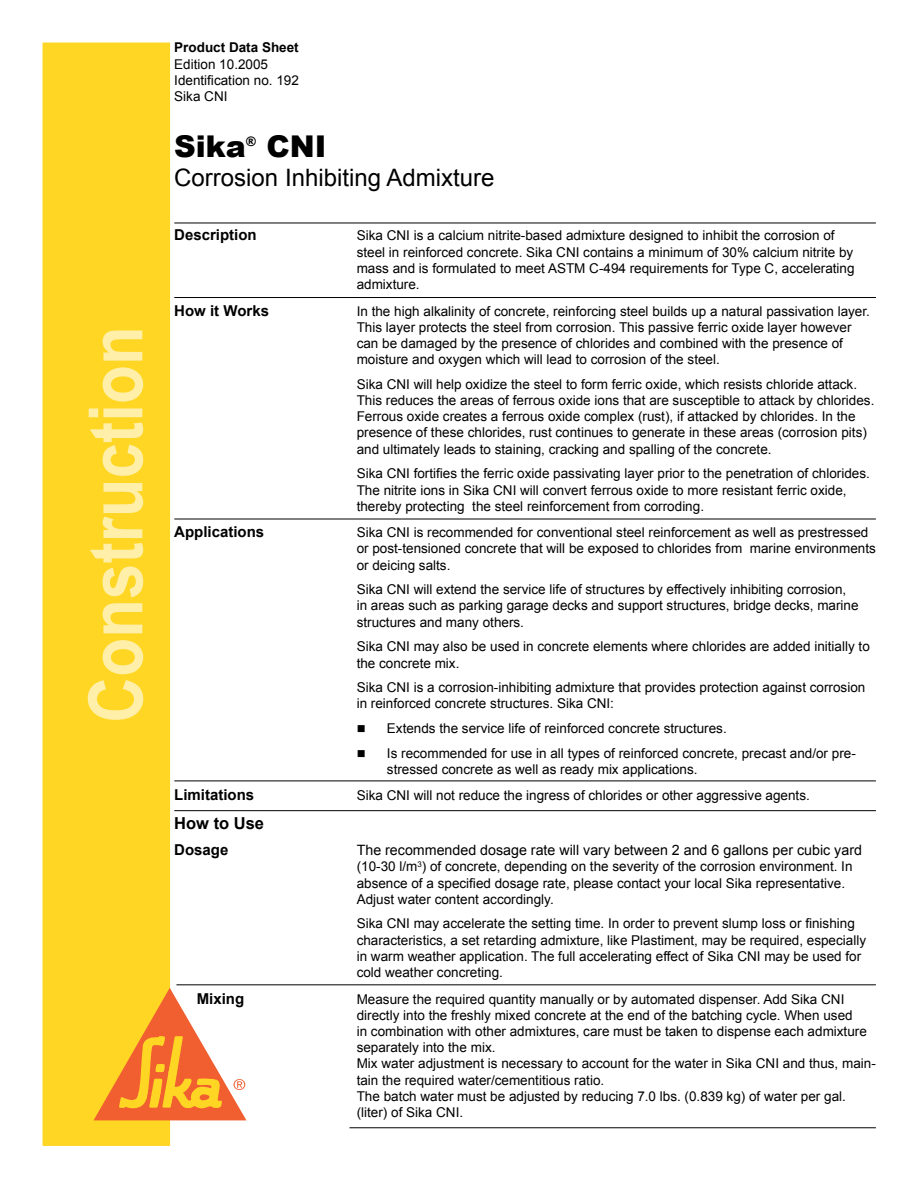
<style>
.page{position:relative;width:918px;height:1188px;background:#fff}
.page>*{position:absolute;margin:0;border:0;box-sizing:border-box;transform-origin:0 0}
.t1{font:700 75px "Arial";color:#ffefa8;scale:.85 1}
.t2{font:900 30px "Arial";color:#000}
.t3{font:24px "Arial";color:#000}
.t4{font:700 16.5px "Arial";color:#000}
.t5{font:700 15px "Arial";color:#000}
.t6{font:14.25px "Arial";color:#000}
.t7{font:13.5px/16.2px "Arial";color:#000}
.t8{font:700 13.5px "Arial";color:#000}
.t9{font:900 13.05px "Arial";color:#000}
</style>
<div class="page">
<hr style="left:174px;top:223px;width:702px;height:1px;background:#000">
<div style="left:43px;top:43px;width:127px;height:1103px;background:#ffd624"></div>
<svg style="left:94px;top:988px;width:152px;height:132px"></svg>
<hr style="left:174px;top:519px;width:702px;height:1px;background:#000">
<hr style="left:174px;top:781px;width:702px;height:1px;background:#000">
<hr style="left:174px;top:810px;width:702px;height:1px;background:#000">
<hr style="left:174px;top:297px;width:702px;height:1px;background:#000">
<hr style="left:176px;top:985px;width:700px;height:1px;background:#000">
<hr style="left:350px;top:1128px;width:526px;height:1px;background:#000">
<h1 class="t1" style="left:67px;top:723px;width:468px;rotate:-90deg">Construction</h1>
<p class="t8" style="left:174px;top:39px;width:126px">Product Data Sheet</p>
<p class="t7" style="left:174px;top:56px;width:126px">Edition 10.2005<br>Identification no. 192<br>Sika CNI</p>
<h2 class="t2" style="left:174px;top:124px;width:73px">Sika</h2>
<p class="t9" style="left:246px;top:132px;width:12px">®</p>
<h2 class="t2" style="left:266px;top:124px;width:61px">CNI</h2>
<h3 class="t3" style="left:174px;top:162px;width:322px">Corrosion Inhibiting Admixture</h3>
<p class="t5" style="left:174px;top:225px;width:84px">Description</p>
<p class="t7" style="left:357px;top:228px;width:499px">Sika CNI is a calcium nitrite-based admixture designed to inhibit the corrosion of steel in reinforced concrete. Sika CNI contains a minimum of 30% calcium nitrite by mass and is formulated to meet ASTM C-494 requirements for Type C, accelerating admixture.</p>
<p class="t5" style="left:174px;top:300px;width:96px">How it Works</p>
<p class="t7" style="left:357px;top:303px;width:515px">In the high alkalinity of concrete, reinforcing steel builds up a natural passivation layer.<br>This layer protects the steel from corrosion. This passive ferric oxide layer however can be damaged by the presence of chlorides and combined with the presence of moisture and oxygen which will lead to corrosion of the steel.</p>
<p class="t7" style="left:357px;top:376px;width:519px">Sika CNI will help oxidize the steel to form ferric oxide, which resists chloride attack.<br>This reduces the areas of ferrous oxide ions that are susceptible to attack by chlorides.<br>Ferrous oxide creates a ferrous oxide complex (rust), if attacked by chlorides. In the presence of these chlorides, rust continues to generate in these areas (corrosion pits) and ultimately leads to staining, cracking and spalling of the concrete.</p>
<p class="t7" style="left:357px;top:466px;width:515px">Sika CNI fortifies the ferric oxide passivating layer prior to the penetration of chlorides.<br>The nitrite ions in Sika CNI will convert ferrous oxide to more resistant ferric oxide, thereby protecting the steel reinforcement from corroding.</p>
<p class="t5" style="left:174px;top:522px;width:92px">Applications</p>
<p class="t7" style="left:357px;top:524px;width:521px">Sika CNI is recommended for conventional steel reinforcement as well as prestressed or post-tensioned concrete that will be exposed to chlorides from marine environments or deicing salts.</p>
<p class="t7" style="left:357px;top:582px;width:503px">Sika CNI will extend the service life of structures by effectively inhibiting corrosion, in areas such as parking garage decks and support structures, bridge decks, marine structures and many others.</p>
<p class="t7" style="left:357px;top:639px;width:515px">Sika CNI may also be used in concrete elements where chlorides are added initially to the concrete mix.</p>
<p class="t7" style="left:357px;top:680px;width:510px">Sika CNI is a corrosion-inhibiting admixture that provides protection against corrosion in reinforced concrete structures. Sika CNI:</p>
<p class="t7" style="left:357px;top:720px;width:372px">■ Extends the service life of reinforced concrete structures.</p>
<p class="t7" style="left:387px;top:745px;width:470px;text-indent:-30px">■ Is recommended for use in all types of reinforced concrete, precast and/or pre&shy;stressed concrete as well as ready mix applications.</p>
<p class="t5" style="left:174px;top:785px;width:82px">Limitations</p>
<p class="t7" style="left:357px;top:788px;width:455px">Sika CNI will not reduce the ingress of chlorides or other aggressive agents.</p>
<p class="t4" style="left:174px;top:812px;width:91px">How to Use</p>
<p class="t5" style="left:174px;top:840px;width:56px">Dosage</p>
<p class="t6" style="left:357px;top:841px;width:507px">The recommended dosage rate will vary between 2 and 6 gallons per cubic yard</p>
<p class="t7" style="left:357px;top:859px;width:497px">(10-30 l/m<sup>3</sup>) of concrete, depending on the severity of the corrosion environment. In absence of a specified dosage rate, please contact your local Sika representative.<br>Adjust water content accordingly.</p>
<p class="t7" style="left:357px;top:916px;width:511px">Sika CNI may accelerate the setting time. In order to prevent slump loss or finishing characteristics, a set retarding admixture, like Plastiment, may be required, especially in warm weather application. The full accelerating effect of Sika CNI may be used for cold weather concreting.</p>
<p class="t5" style="left:197px;top:988px;width:49px">Mixing</p>
<p class="t7" style="left:357px;top:991px;width:521px">Measure the required quantity manually or by automated dispenser. Add Sika CNI directly into the freshly mixed concrete at the end of the batching cycle. When used<br>in combination with other admixtures, care must be taken to dispense each admixture separately into the mix.<br>Mix water adjustment is necessary to account for the water in Sika CNI and thus, main&shy;tain the required water/cementitious ratio.<br>The batch water must be adjusted by reducing 7.0 lbs. (0.839 kg) of water per gal. (liter) of Sika CNI.</p>
</div>
